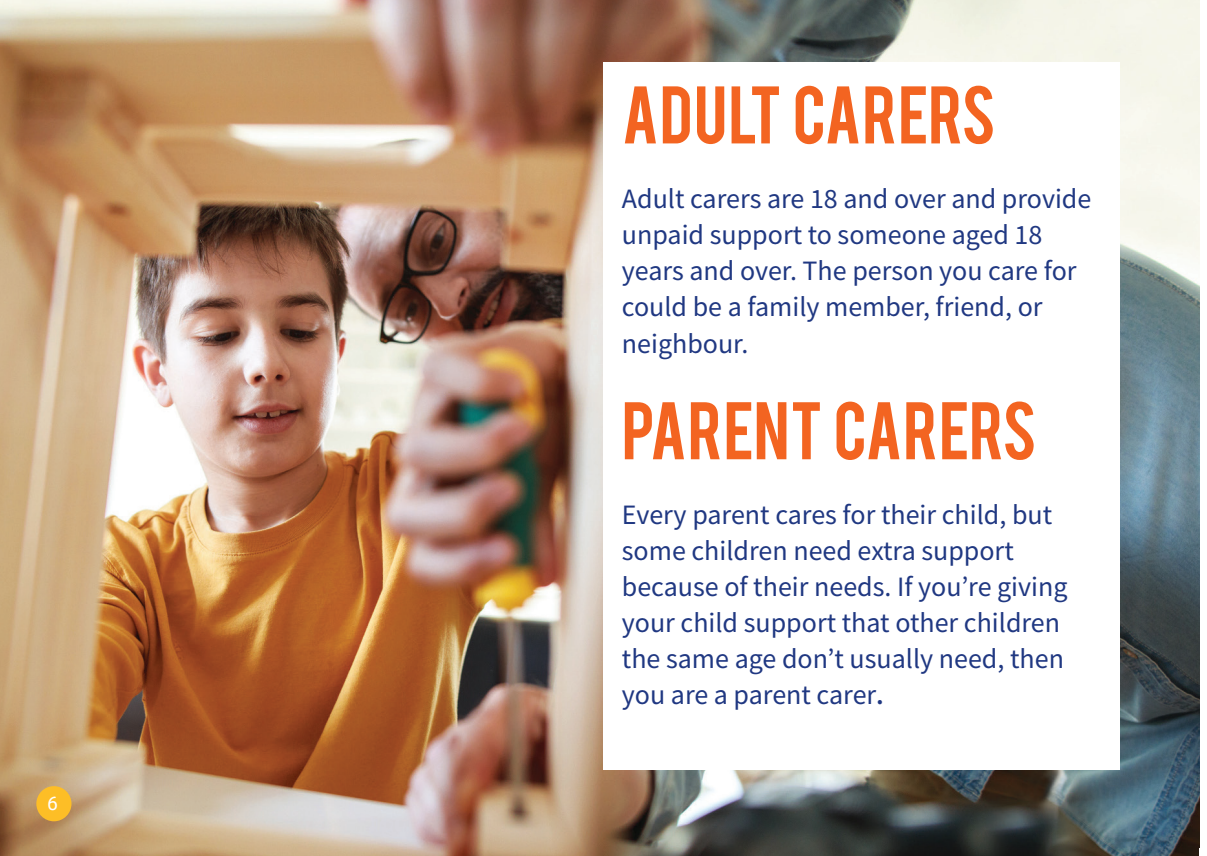
<style>
.page{position:relative;width:1207px;height:856px;background:#fff}
.page>*{position:absolute;margin:0;border:0;box-sizing:border-box;transform-origin:0 0}
.t1{font:64px "Bebas";letter-spacing:.01em;color:#f36421}
.t2{font:28px/36px "Source Sans Pro";color:#203882}
.t3{font:20px "Foco";color:#fff}
.s1{font-weight:600}
</style>
<div class="page">
<img style="left:0;top:0;width:1199px;height:855px">
<div style="left:603px;top:62px;width:516px;height:707px;background:#fff"></div>
<div style="left:36px;top:785px;width:35px;height:35px;background:#fdbe26;border-radius:50%"></div>
<p class="t3" style="left:47px;top:790px;width:12px">6</p>
<p class="t1" style="left:622px;top:68px;width:375px">ADULT CARERS</p>
<p class="t2" style="left:622px;top:181px;width:471px">Adult carers are 18 and over and provide unpaid support to someone aged 18 years and over. The person you care for could be a family member, friend, or neighbour.</p>
<p class="t1" style="left:622px;top:384px;width:416px">PARENT CARERS</p>
<p class="t2" style="left:622px;top:496px;width:447px">Every parent cares for their child, but some children need extra support because of their needs. If you’re giving your child support that other children the same age don’t usually need, then you are a parent carer<span class="s1">.</span></p>
</div>
